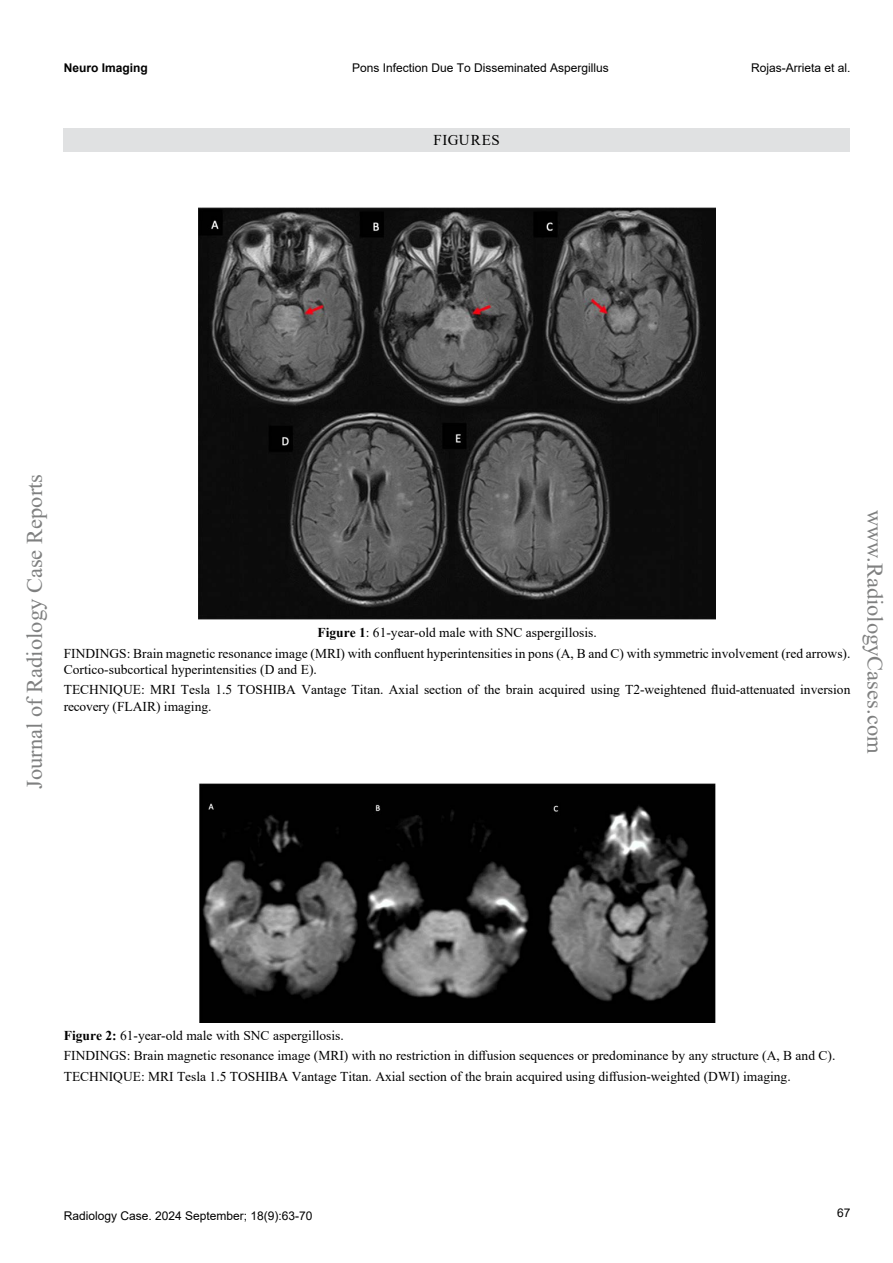
<style>
.page{position:relative;width:893px;height:1263px;background:#fff}
.page>*{position:absolute;margin:0;border:0;box-sizing:border-box;transform-origin:0 0}
.t1{font:22.5px "Times New Roman";color:#7f8080}
.t2{font:15px "Times New Roman";letter-spacing:.04em;color:#000}
.t3{font:13.5px/20.4px "Times New Roman";color:#000}
.t4{font:12px "Arial";color:#000}
.t5{font:700 12px "Arial";color:#000}
.s1{font-weight:700}
</style>
<div class="page">
<div style="left:63px;top:128px;width:786px;height:23px;background:#e0e1e2"></div>
<img style="left:199px;top:208px;width:517px;height:411px">
<img style="left:199px;top:783px;width:517px;height:239px">
<p class="t5" style="left:64px;top:60px;width:86px">Neuro Imaging</p>
<p class="t4" style="left:352px;top:60px;width:258px">Pons Infection Due To Disseminated Aspergillus</p>
<p class="t4" style="left:751px;top:60px;width:101px">Rojas-Arrieta et al.</p>
<p class="t2" style="left:433px;top:129px;width:68px">FIGURES</p>
<h1 class="t1" style="left:19px;top:789px;width:316px;rotate:-90deg">Journal of Radiology Case Reports</h1>
<p class="t3" style="left:64px;top:622px;width:788px;text-align:center"><span class="s1">Figure 1</span>: 61-year-old male with SNC aspergillosis.<br>FINDINGS: Brain magnetic resonance image (MRI) with confluent hyperintensities in pons (A, B and C) with symmetric involvement (red arrows).</p>
<p class="t3" style="left:64px;top:659px;width:788px">Cortico-subcortical hyperintensities (D and E).<br>TECHNIQUE: MRI Tesla 1.5 TOSHIBA Vantage Titan. Axial section of the brain acquired using T2-weightened fluid-attenuated inversion</p>
<p class="t3" style="left:64px;top:695px;width:149px">recovery (FLAIR) imaging.</p>
<h1 class="t1" style="left:891px;top:510px;width:245px;rotate:90deg">www.RadiologyCases.com</h1>
<p class="t3" style="left:64px;top:1025px;width:773px"><span class="s1">Figure 2:</span> 61-year-old male with SNC aspergillosis.<br>FINDINGS: Brain magnetic resonance image (MRI) with no restriction in diffusion sequences or predominance by any structure (A, B and C).<br>TECHNIQUE: MRI Tesla 1.5 TOSHIBA Vantage Titan. Axial section of the brain acquired using diffusion-weighted (DWI) imaging.</p>
<p class="t4" style="left:64px;top:1208px;width:250px">Radiology Case. 2024 September; 18(9):63-70</p>
<p class="t4" style="left:837px;top:1204px;width:15px">67</p>
</div>
